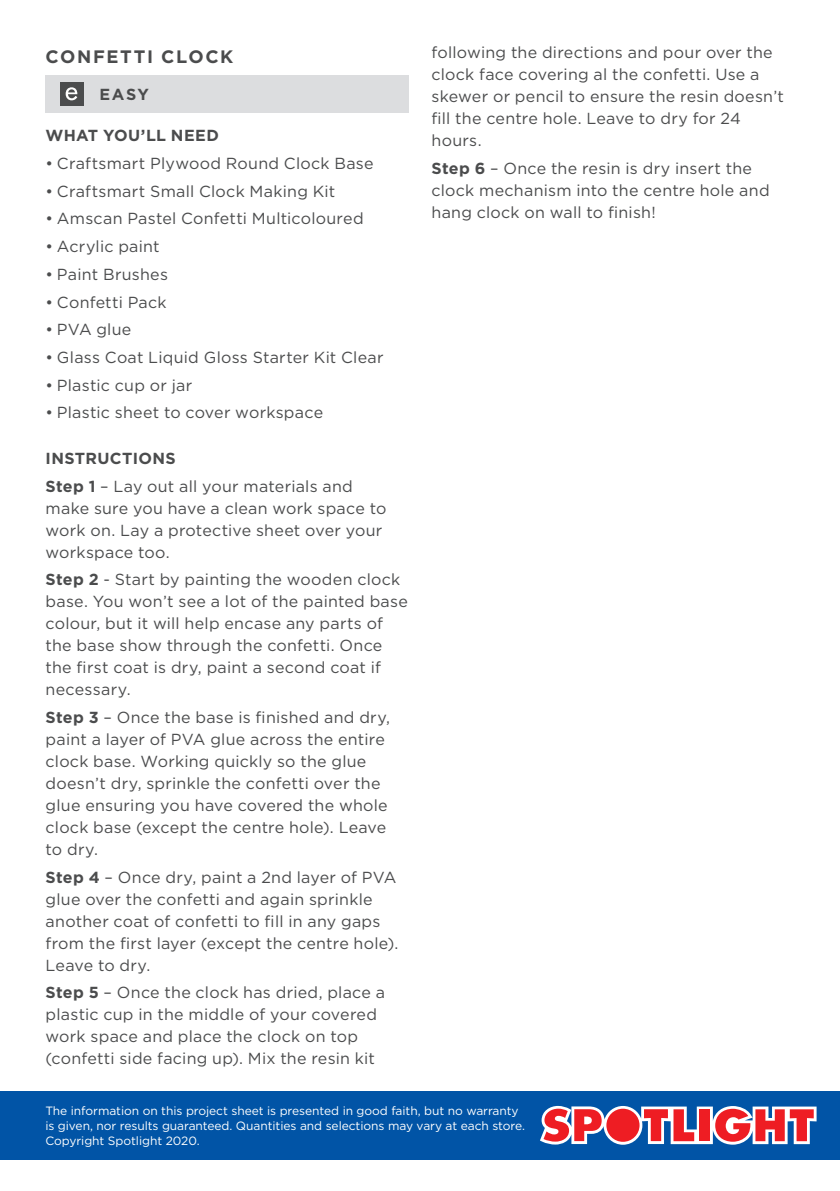
<style>
.page{position:relative;width:840px;height:1191px;background:#fff}
.page>*{position:absolute;margin:0;border:0;box-sizing:border-box;transform-origin:0 0}
.t1{font:700 18px "Gotham";letter-spacing:.09em;color:#4b4c4d}
.COPY{font:16px/22px "Gotham";letter-spacing:.015em;color:#4b4c4d}
.SUBHEAD{font:700 16px "Gotham";letter-spacing:.025em;color:#4b4c4d}
.COPY-2{font:700 16px "Gotham";letter-spacing:.025em;color:#4b4c4d}
.t2{font:12px/15px "Gotham";letter-spacing:-.005em;color:#fff}
.s1{font-weight:700}
</style>
<div class="page">
<div style="left:45px;top:75px;width:363px;height:38px;background:#dcdddf"></div>
<div style="left:60px;top:82px;width:23px;height:24px;background:#4b4c4d"></div>
<svg style="left:66px;top:87px;width:11px;height:13px"></svg>
<div style="left:0;top:1090px;width:839px;height:69px;background:#0154a6"></div>
<svg style="left:540px;top:1106px;width:276px;height:38px;background:#c77183"></svg>
<p class="t1" style="left:46px;top:45px;width:189px">CONFETTI CLOCK</p>
<p class="SUBHEAD" style="left:99px;top:84px;width:51px">EASY</p>
<p class="SUBHEAD" style="left:46px;top:125px;width:175px">WHAT YOU’LL NEED</p>
<p class="COPY" style="left:46px;top:152px;width:329px">• Craftsmart Plywood Round Clock Base</p>
<p class="COPY" style="left:46px;top:180px;width:291px">• Craftsmart Small Clock Making Kit</p>
<p class="COPY" style="left:46px;top:207px;width:319px">• Amscan Pastel Confetti Multicoloured</p>
<p class="COPY" style="left:46px;top:235px;width:115px">• Acrylic paint</p>
<p class="COPY" style="left:46px;top:263px;width:124px">• Paint Brushes</p>
<p class="COPY" style="left:46px;top:290px;width:122px">• Confetti Pack</p>
<p class="COPY" style="left:46px;top:318px;width:87px">• PVA glue</p>
<p class="COPY" style="left:46px;top:346px;width:339px">• Glass Coat Liquid Gloss Starter Kit Clear</p>
<p class="COPY" style="left:46px;top:373px;width:148px">• Plastic cup or jar</p>
<p class="COPY" style="left:46px;top:401px;width:279px">• Plastic sheet to cover workspace</p>
<p class="COPY-2" style="left:46px;top:447px;width:132px">INSTRUCTIONS</p>
<p class="COPY" style="left:46px;top:474px;width:342px"><span class="s1">Step 1</span> – Lay out all your materials and make sure you have a clean work space to work on. Lay a protective sheet over your workspace too.</p>
<p class="COPY" style="left:46px;top:568px;width:363px"><span class="s1">Step 2</span> - Start by painting the wooden clock base. You won’t see a lot of the painted base colour, but it will help encase any parts of the base show through the confetti. Once the first coat is dry, paint a second coat if necessary.</p>
<p class="COPY" style="left:46px;top:706px;width:346px"><span class="s1">Step 3</span> – Once the base is finished and dry, paint a layer of PVA glue across the entire clock base. Working quickly so the glue doesn’t dry, sprinkle the confetti over the glue ensuring you have covered the whole clock base (except the centre hole). Leave to dry.</p>
<p class="COPY" style="left:46px;top:865px;width:354px"><span class="s1">Step 4</span> – Once dry, paint a 2nd layer of PVA glue over the confetti and again sprinkle another coat of confetti to fill in any gaps from the first layer (except the centre hole).<br>Leave to dry.</p>
<p class="COPY" style="left:46px;top:981px;width:341px"><span class="s1">Step 5</span> – Once the clock has dried, place a plastic cup in the middle of your covered work space and place the clock on top (confetti side facing up). Mix the resin kit</p>
<p class="COPY" style="left:431px;top:41px;width:354px">following the directions and pour over the clock face covering al the confetti. Use a skewer or pencil to ensure the resin doesn’t fill the centre hole. Leave to dry for 24 hours.</p>
<p class="COPY" style="left:431px;top:157px;width:339px"><span class="s1">Step 6</span> – Once the resin is dry insert the clock mechanism into the centre hole and hang clock on wall to finish!</p>
<p class="t2" style="left:45px;top:1103px;width:481px">The information on this project sheet is presented in good faith, but no warranty is given, nor results guaranteed. Quantities and selections may vary at each store.<br>Copyright Spotlight 2020.</p>
</div>
